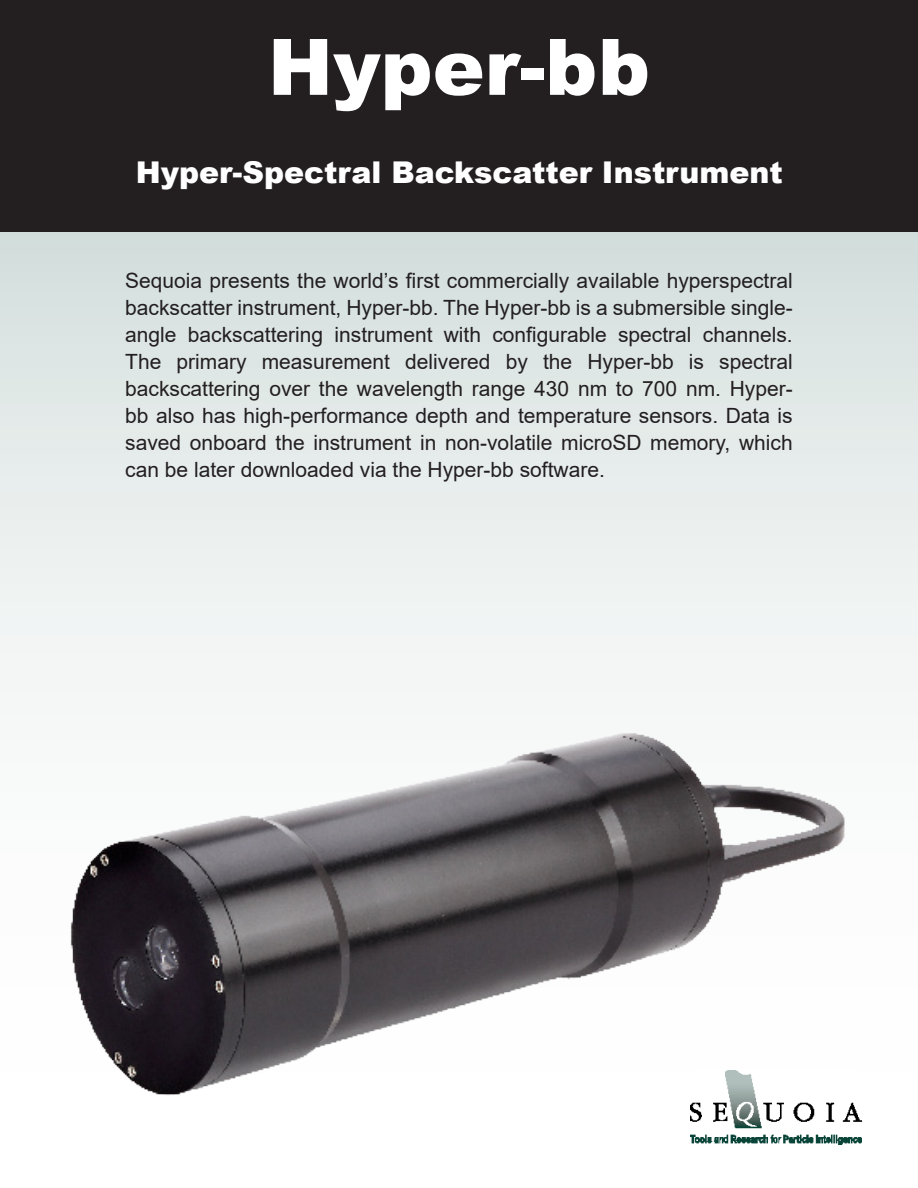
<style>
.page{position:relative;width:918px;height:1188px;background:#fff}
.page>*{position:absolute;margin:0;border:0;box-sizing:border-box;transform-origin:0 0}
.t1{font:900 78px "Arial";color:#fff}
.t2{font:900 30px "Arial";color:#fff}
.t3{font:21px/27px "Arial";color:#231f20;text-align:justify}
</style>
<div class="page">
<svg style="left:0;top:231px;width:918px;height:461px;fill:#e6eceb"></svg>
<div style="left:0;top:0;width:918px;height:231px;background:#231f20"></div>
<img style="left:70px;top:732px;width:792px;height:412px">
<img style="left:690px;top:1070px;width:171px;height:75px">
<p class="t1" style="left:268px;top:10px;width:384px">Hyper-bb</p>
<p class="t2" style="left:136px;top:151px;width:649px">Hyper-Spectral Backscatter Instrument</p>
<p class="t3" style="left:125px;top:267px;width:669px">Sequoia presents the world’s first commercially available hyperspectral backscatter instrument, Hyper-bb. The Hyper-bb is a submersible single&shy;angle backscattering instrument with configurable spectral channels.<br>The primary measurement delivered by the Hyper-bb is spectral backscattering over the wavelength range 430 nm to 700 nm. Hyper&shy;bb also has high-performance depth and temperature sensors. Data is saved onboard the instrument in non-volatile microSD memory, which can be later downloaded via the Hyper-bb software.</p>
</div>
